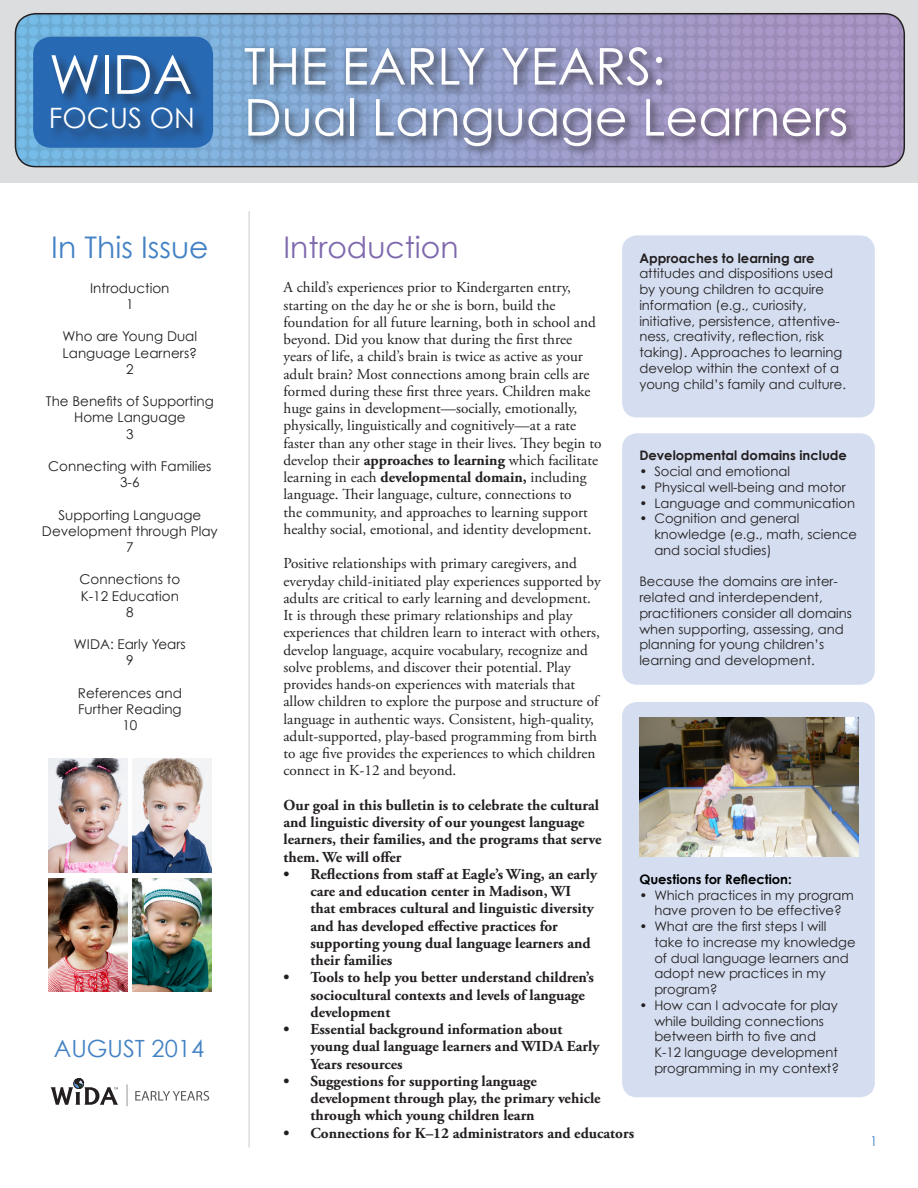
<style>
.page{position:relative;width:918px;height:1188px;background:#fff}
.page>*{position:absolute;margin:0;border:0;box-sizing:border-box;transform-origin:0 0}
.t1{font:53.7px "Century Gothic";color:#fff}
.t2{font:50.85px "Century Gothic";color:#fff}
.headline{font:29.85px "Century Gothic";color:#7f69ae}
.t3{font:29.85px "Century Gothic";color:#4382c4}
.t4{font:28.05px "Century Gothic";color:#fff}
.t5{font:23.7px "Century Gothic";color:#4382c4}
.body{font:15.15px/17.2px "Adobe Garamond Pro";color:#231f20}
.body-2{font:700 15.15px/17.2px "Adobe Garamond Pro";color:#231f20}
.t6{font:13.5px/16.2px "Century Gothic";color:#231f20;text-align:center}
.t7{font:13.5px "Century Gothic";color:#4382c4}
.steps{font:13.2px/15.8px "Century Gothic";color:#231f20}
.steps-2{font:700 13.2px "Century Gothic";color:#231f20}
.steps-3{font:700 13.2px "Century Gothic";color:#000}
.s1{font-weight:700}
</style>
<div class="page">
<div style="left:0;top:0;width:918px;height:182px;background:#dcdddf"></div>
<img style="left:15px;top:14px;width:889px;height:153px">
<div style="left:15px;top:13px;width:890px;height:154px;border:2px solid #231f20;border-radius:20px"></div>
<div style="left:33px;top:37px;width:180px;height:111px;background:#2869b3;border-radius:18px"></div>
<div style="left:50px;top:54px;width:157px;height:90px;background:#231f20;opacity:.75"></div>
<hr style="left:248px;top:211px;width:2px;height:937px;background:#dcdddf">
<div style="left:241px;top:44px;width:618px;height:114px;background:#231f20;opacity:.75"></div>
<div style="left:622px;top:235px;width:253px;height:183px;background:#d4def0;border-radius:15px"></div>
<div style="left:622px;top:433px;width:253px;height:252px;background:#d4def0;border-radius:15px"></div>
<div style="left:622px;top:702px;width:253px;height:395px;background:#d4def0;border-radius:15px"></div>
<img style="left:639px;top:718px;width:219px;height:138px">
<img style="left:48px;top:759px;width:79px;height:114px">
<img style="left:48px;top:878px;width:79px;height:114px">
<img style="left:132px;top:759px;width:79px;height:114px">
<img style="left:132px;top:878px;width:79px;height:114px">
<svg style="left:51px;top:1079px;width:67px;height:26px"></svg>
<svg style="left:127px;top:1084px;width:1px;height:22px"></svg>
<svg style="left:135px;top:1091px;width:74px;height:10px"></svg>
<p class="t1" style="left:49px;top:42px;width:145px">WIDA</p>
<p class="t4" style="left:49px;top:101px;width:148px">FOCUS ON</p>
<p class="t2" style="left:244px;top:35px;width:423px">THE EARLY YEARS:</p>
<p class="t2" style="left:244px;top:86px;width:606px">Dual Language Learners</p>
<p class="t3" style="left:51px;top:229px;width:159px">In This Issue</p>
<p class="t6" style="left:90px;top:280px;width:81px">Introduction</p>
<p class="t6" style="left:126px;top:296px;width:9px">1</p>
<p class="t6" style="left:63px;top:328px;width:136px;text-align:left">Who are Young Dual<br>Language Learners?</p>
<p class="t6" style="left:126px;top:361px;width:9px">2</p>
<p class="t6" style="left:46px;top:393px;width:169px">The Benefits of Supporting<br>Home Language</p>
<p class="t6" style="left:126px;top:426px;width:9px">3</p>
<p class="t6" style="left:48px;top:458px;width:165px">Connecting with Families</p>
<p class="t6" style="left:120px;top:474px;width:21px">3-6</p>
<p class="t6" style="left:42px;top:507px;width:177px">Supporting Language<br>Development through Play</p>
<p class="t6" style="left:126px;top:539px;width:9px">7</p>
<p class="t6" style="left:80px;top:571px;width:102px">Connections to</p>
<p class="t6" style="left:81px;top:588px;width:100px">K-12 Education</p>
<p class="t6" style="left:126px;top:604px;width:9px">8</p>
<p class="t6" style="left:74px;top:636px;width:113px">WIDA: Early Years</p>
<p class="t6" style="left:126px;top:652px;width:9px">9</p>
<p class="t6" style="left:78px;top:685px;width:106px">References and</p>
<p class="t6" style="left:78px;top:701px;width:105px">Further Reading</p>
<p class="t6" style="left:122px;top:717px;width:16px">10</p>
<p class="t5" style="left:54px;top:1034px;width:152px">AUGUST 2014</p>
<p class="headline" style="left:284px;top:229px;width:177px">Introduction</p>
<p class="body" style="left:284px;top:279px;width:319px">A child’s experiences prior to Kindergarten entry, starting on the day he or she is born, build the foundation for all future learning, both in school and beyond. Did you know that during the first three years of life, a child’s brain is twice as active as your adult brain? Most connections among brain cells are formed during these first three years. Children make huge gains in development—socially, emotionally, physically, linguistically and cognitively—at a rate faster than any other stage in their lives. They begin to develop their <span class="s1">approaches to learning</span> which facilitate learning in each <span class="s1">developmental domain,</span> including language. Their language, culture, connections to<br>the community, and approaches to learning support healthy social, emotional, and identity development.</p>
<p class="body" style="left:284px;top:555px;width:319px">Positive relationships with primary caregivers, and everyday child-initiated play experiences supported by adults are critical to early learning and development.<br>It is through these primary relationships and play experiences that children learn to interact with others, develop language, acquire vocabulary, recognize and solve problems, and discover their potential. Play provides hands-on experiences with materials that allow children to explore the purpose and structure of language in authentic ways. Consistent, high-quality, adult-supported, play-based programming from birth to age five provides the experiences to which children connect in K-12 and beyond.</p>
<p class="body-2" style="left:284px;top:797px;width:319px">Our goal in this bulletin is to celebrate the cultural and linguistic diversity of our youngest language learners, their families, and the programs that serve them. We will offer</p>
<p class="body-2" style="left:310px;top:866px;width:288px;text-indent:-27px">• Reflections from staff at Eagle’s Wing, an early care and education center in Madison, WI that embraces cultural and linguistic diversity and has developed effective practices for supporting young dual language learners and their families</p>
<p class="body-2" style="left:310px;top:969px;width:285px;text-indent:-27px">• Tools to help you better understand children’s sociocultural contexts and levels of language development</p>
<p class="body-2" style="left:310px;top:1021px;width:291px;text-indent:-27px">• Essential background information about young dual language learners and WIDA Early<br>Years resources</p>
<p class="body-2" style="left:310px;top:1073px;width:292px;text-indent:-27px">• Suggestions for supporting language development through play, the primary vehicle through which young children learn</p>
<p class="body-2" style="left:284px;top:1124px;width:352px">• Connections for K–12 administrators and educators</p>
<p class="steps-2" style="left:639px;top:249px;width:177px">Approaches to learning are</p>
<p class="steps" style="left:639px;top:265px;width:208px">attitudes and dispositions used by young children to acquire information (e.g., curiosity, initiative, persistence, attentive&shy;ness, creativity, reflection, risk taking). Approaches to learning develop within the context of a young child’s family and culture.</p>
<p class="steps-2" style="left:639px;top:447px;width:209px">Developmental domains include</p>
<p class="steps" style="left:639px;top:463px;width:152px">• Social and emotional</p>
<p class="steps" style="left:639px;top:479px;width:208px">• Physical well-being and motor</p>
<p class="steps" style="left:639px;top:495px;width:217px">• Language and communication</p>
<p class="steps" style="left:654px;top:511px;width:204px;text-indent:-15px">• Cognition and general knowledge (e.g., math, science and social studies)</p>
<p class="steps" style="left:639px;top:574px;width:214px">Because the domains are inter&shy;related and interdependent, practitioners consider all domains when supporting, assessing, and planning for young children’s learning and development.</p>
<p class="steps-3" style="left:639px;top:871px;width:154px">Questions for Reflection:</p>
<p class="steps" style="left:639px;top:887px;width:216px;text-align:center">• Which practices in my program have proven to be effective?</p>
<p class="steps" style="left:654px;top:918px;width:203px;text-indent:-15px">• What are the first steps I will take to increase my knowledge of dual language learners and adopt new practices in my program?</p>
<p class="steps" style="left:654px;top:997px;width:186px;text-indent:-15px">• How can I advocate for play while building connections between birth to five and<br>K-12 language development programming in my context?</p>
<p class="t7" style="left:870px;top:1133px;width:9px">1</p>
</div>
